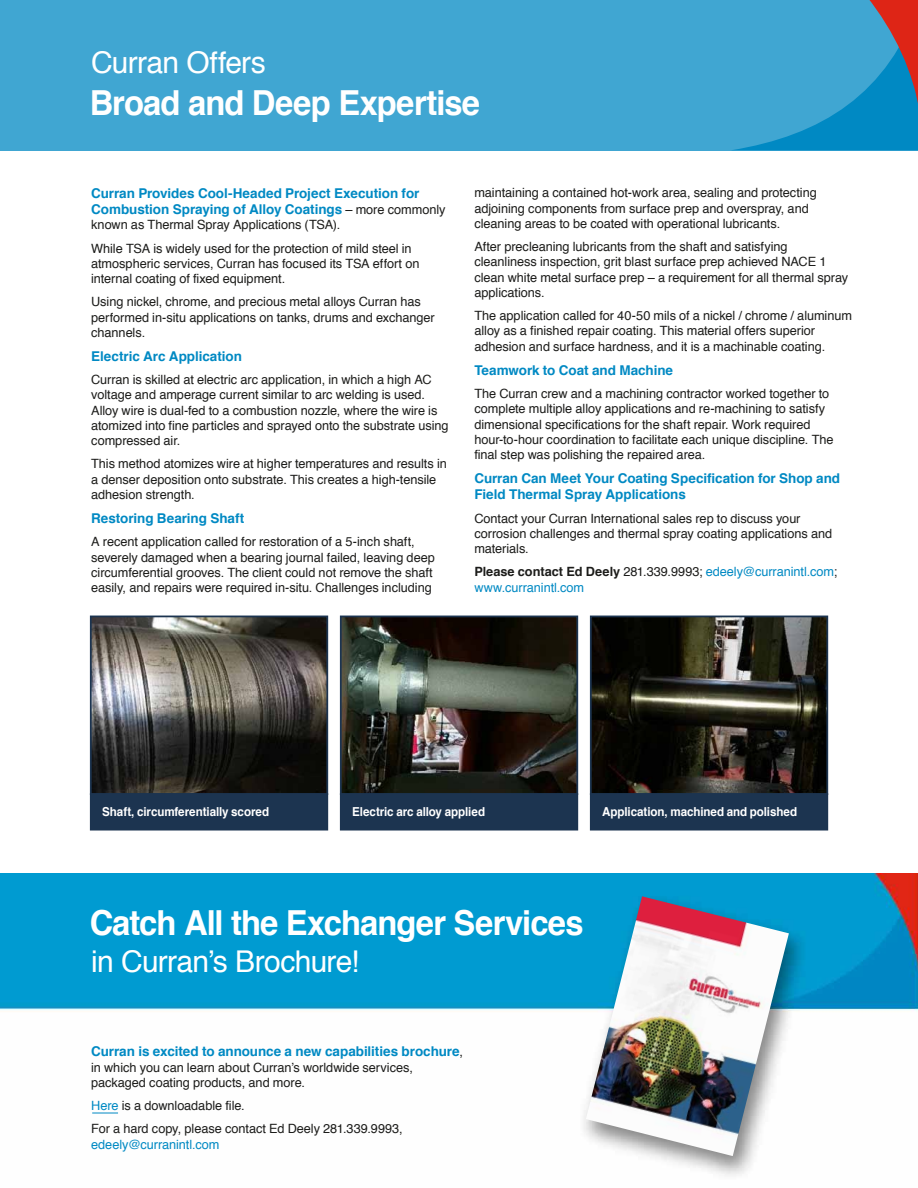
<style>
.page{position:relative;width:918px;height:1188px;background:#fff}
.page>*{position:absolute;margin:0;border:0;box-sizing:border-box;transform-origin:0 0}
.t1{font:700 34.5px "Helvetica";letter-spacing:-.03em;color:#fff;scale:.95 1}
.t2{font:30px "Helvetica";letter-spacing:-.025em;color:#fff}
.t3{font:700 13.5px/16.2px "Helvetica";letter-spacing:-.005em;color:#0089c3}
.t4{font:12.75px/15.3px "Helvetica";letter-spacing:-.005em;color:#1c1c1a}
.t5{font:12.75px/15.3px "Helvetica";letter-spacing:-.005em;color:#0089c3}
.t6{font:700 12.3px "Helvetica";letter-spacing:-.01em;color:#fff;scale:.94 1}
.s1{font-weight:400;font-size:12.75px;color:#1c1c1a}
.s2{font-weight:700;color:#1c1c1a}
.s3{color:#1c1c1a}
.s4{color:#0089c3}
.s5{color:#1c1c1b}
</style>
<div class="page">
<img style="left:0;top:874px;width:918px;height:302px">
<div style="left:0;top:0;width:918px;height:150px;background:#40a6d2"></div>
<svg style="left:734px;top:0;width:184px;height:150px"></svg>
<img style="left:93px;top:619px;width:232px;height:173px">
<img style="left:343px;top:619px;width:232px;height:173px">
<img style="left:593px;top:619px;width:232px;height:173px">
<div style="left:90px;top:616px;width:238px;height:179px;border:2px solid #1c3450"></div>
<div style="left:340px;top:616px;width:238px;height:179px;border:2px solid #1c3450"></div>
<div style="left:590px;top:616px;width:238px;height:179px;border:2px solid #1c3450"></div>
<div style="left:90px;top:793px;width:238px;height:38px;background:#1c3450;border:2px solid #1c3450"></div>
<div style="left:340px;top:793px;width:238px;height:38px;background:#1c3450;border:2px solid #1c3450"></div>
<div style="left:590px;top:793px;width:238px;height:38px;background:#1c3450;border:2px solid #1c3450"></div>
<img style="left:586px;top:896px;width:203px;height:260px">
<svg style="left:92px;top:1113px;width:26px;height:1px"></svg>
<h2 class="t2" style="left:91px;top:39px;width:176px">Curran Offers</h2>
<h1 class="t1" style="left:90px;top:75px;width:413px">Broad and Deep Expertise</h1>
<p class="t3" style="left:91px;top:185px;width:356px">Curran Provides Cool-Headed Project Execution for<br>Combustion Spraying of Alloy Coatings <span class="s1">– more commonly</span></p>
<p class="t4" style="left:91px;top:214px;width:322px;line-height:23.1px">known as Thermal Spray Applications (TSA).<br>While TSA is widely used for the protection of mild steel in</p>
<p class="t4" style="left:91px;top:256px;width:330px">atmospheric services, Curran has focused its TSA effort on internal coating of fixed equipment.</p>
<p class="t4" style="left:91px;top:295px;width:345px">Using nickel, chrome, and precious metal alloys Curran has performed in-situ applications on tanks, drums and exchanger channels.</p>
<p class="t3" style="left:91px;top:348px;width:152px">Electric Arc Application</p>
<p class="t4" style="left:91px;top:372px;width:359px">Curran is skilled at electric arc application, in which a high AC voltage and amperage current similar to arc welding is used.<br>Alloy wire is dual-fed to a combustion nozzle, where the wire is atomized into fine particles and sprayed onto the substrate using compressed air.</p>
<p class="t4" style="left:91px;top:457px;width:357px">This method atomizes wire at higher temperatures and results in a denser deposition onto substrate. This creates a high-tensile adhesion strength.</p>
<p class="t3" style="left:91px;top:510px;width:155px">Restoring Bearing Shaft</p>
<p class="t4" style="left:91px;top:535px;width:345px">A recent application called for restoration of a 5-inch shaft, severely damaged when a bearing journal failed, leaving deep circumferential grooves. The client could not remove the shaft easily, and repairs were required in-situ. Challenges including</p>
<p class="t4" style="left:474px;top:186px;width:344px">maintaining a contained hot-work area, sealing and protecting adjoining components from surface prep and overspray, and cleaning areas to be coated with operational lubricants.</p>
<p class="t4" style="left:474px;top:239px;width:375px">After precleaning lubricants from the shaft and satisfying cleanliness inspection, grit blast surface prep achieved NACE 1 clean white metal surface prep – a requirement for all thermal spray applications.</p>
<p class="t4" style="left:474px;top:308px;width:379px">The application called for 40-50 mils of a nickel / chrome / aluminum alloy as a finished repair coating. This material offers superior adhesion and surface hardness, and it is a machinable coating.</p>
<p class="t3" style="left:474px;top:362px;width:200px">Teamwork to Coat and Machine</p>
<p class="t4" style="left:474px;top:386px;width:361px">The Curran crew and a machining contractor worked together to complete multiple alloy applications and re-machining to satisfy dimensional specifications for the shaft repair. Work required hour-to-hour coordination to facilitate each unique discipline. The final step was polishing the repaired area.</p>
<p class="t3" style="left:474px;top:471px;width:367px">Curran Can Meet Your Coating Specification for Shop and<br>Field Thermal Spray Applications</p>
<p class="t4" style="left:474px;top:511px;width:359px">Contact your Curran International sales rep to discuss your corrosion challenges and thermal spray coating applications and materials.</p>
<p class="t5" style="left:474px;top:565px;width:364px"><span class="s2">Please contact Ed Deely</span> <span class="s3">281.339.9993;</span> edeely@curranintl.com<span class="s3">; </span>www.curranintl.com</p>
<p class="t6" style="left:102px;top:802px;width:179px">Shaft, circumferentially scored</p>
<p class="t6" style="left:352px;top:802px;width:143px">Electric arc alloy applied</p>
<p class="t6" style="left:602px;top:802px;width:209px">Application, machined and polished</p>
<h1 class="t1" style="left:90px;top:895px;width:522px">Catch All the Exchanger Services</h1>
<h2 class="t2" style="left:91px;top:938px;width:270px">in Curran’s Brochure!</h2>
<p class="t3" style="left:91px;top:1044px;width:373px">Curran is excited to announce a new capabilities brochure<span class="s1">,</span></p>
<p class="t4" style="left:91px;top:1060px;width:323px">in which you can learn about Curran’s worldwide services, packaged coating products, and more.</p>
<p class="t4" style="left:91px;top:1095px;width:313px;line-height:23.1px"><span class="s4">Here</span> <span class="s5">is a downloadable file.<br></span>For a hard copy, please contact Ed Deely 281.339.9993,</p>
<p class="t5" style="left:91px;top:1137px;width:130px">edeely@curranintl.com</p>
</div>
